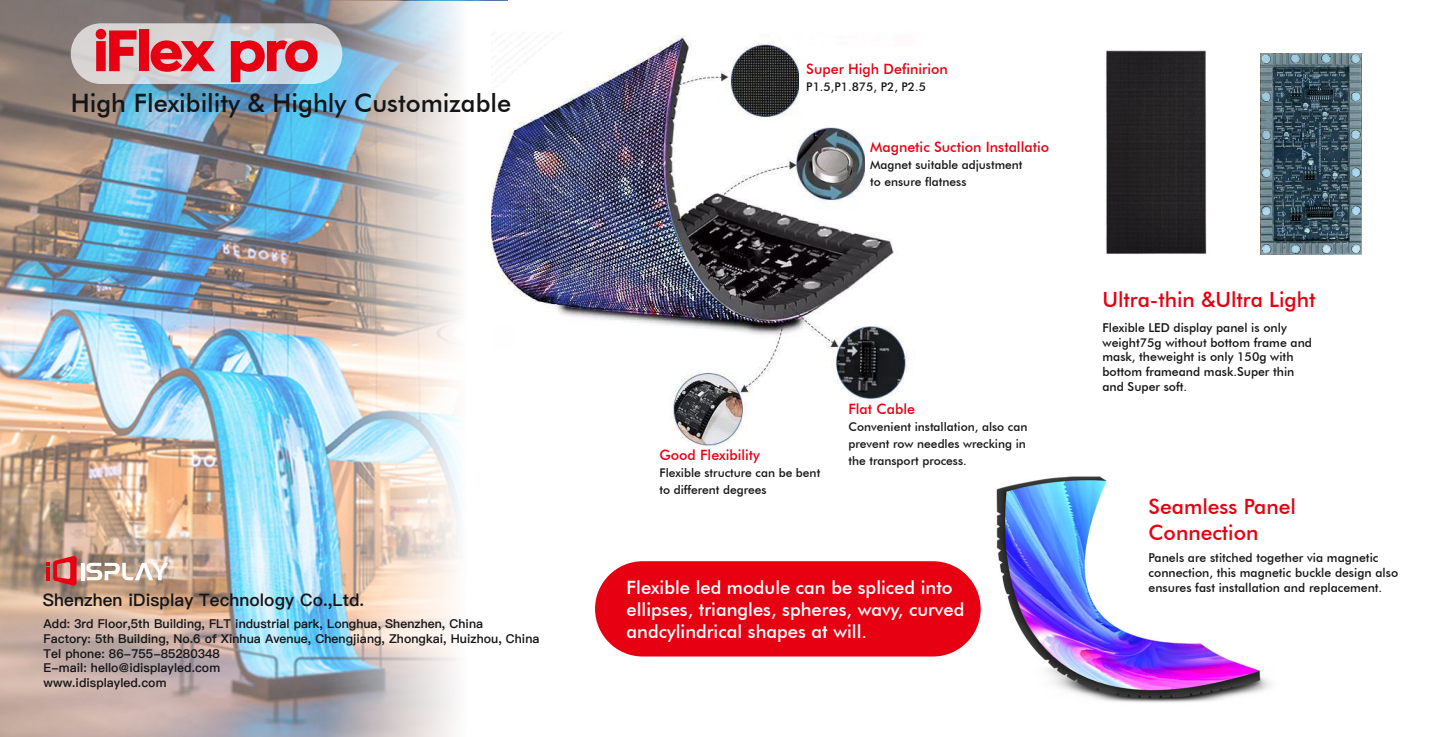
<style>
.page{position:relative;width:1439px;height:737px;background:#fff}
.page>*{position:absolute;margin:0;border:0;box-sizing:border-box;transform-origin:0 0}
.t1{font:700 52.76px "W Sans New";letter-spacing:.02em;color:#e60012}
.t2{font:500 25.38px "Futura BT";color:#151517}
.t3{font:500 21px/25.2px "Futura BT";color:#e60012}
.t4{font:500 18.38px/22.1px "Futura BT";color:#fff}
.t5{font:17.24px "Ping Fang SC Heavy";letter-spacing:.005em;color:#151517}
.t6{font:500 14.26px "Futura BT";color:#e60012}
.t7{font:500 12.25px/14.7px "Futura BT";color:#151517}
.t8{font:12.25px/14.7px "Ping Fang SC Heavy";letter-spacing:.005em;color:#151517}
.t9{font:500 11.99px/17px "Futura BT";color:#151517}
</style>
<div class="page">
<img style="left:0;top:1px;width:303px;height:736px">
<svg style="left:71px;top:23px;width:271px;height:61px"></svg>
<img style="left:303px;top:1px;width:189px;height:736px">
<img style="left:492px;top:35px;width:423px;height:413px">
<div style="left:800px;top:47px;width:183px;height:67px;background:#fff"></div>
<div style="left:866px;top:132px;width:183px;height:67px;background:#fff"></div>
<div style="left:832px;top:404px;width:198px;height:68px;background:#fff"></div>
<img style="left:996px;top:476px;width:274px;height:227px">
<hr style="left:81px;top:563px;width:4px;height:17px;background:#fff">
<svg style="left:86px;top:563px;width:82px;height:17px"></svg>
<svg style="left:46px;top:555px;width:31px;height:31px"></svg>
<img style="left:1106px;top:50px;width:101px;height:204px">
<img style="left:1261px;top:54px;width:100px;height:200px">
<div style="left:595px;top:561px;width:385px;height:95px;background:#e60012;border-radius:48px"></div>
<h1 class="t1" style="left:95px;top:18px;width:224px">iFlex pro</h1>
<h2 class="t2" style="left:71px;top:87px;width:442px">High Flexibility &amp; Highly Customizable</h2>
<h3 class="t5" style="left:43px;top:590px;width:323px">Shenzhen iDisplay Technology Co.,Ltd.</h3>
<p class="t8" style="left:44px;top:617px;width:497px">Add: 3rd Floor,5th Building, FLT industrial park, Longhua, Shenzhen, China<br>Factory: 5th Building, No.6 of Xinhua Avenue, Chengjiang, Zhongkai, Huizhou, China Tel phone: 86-755-85280348<br>E-mail: hello@idisplayled.com<br>www.idisplayled.com</p>
<p class="t6" style="left:806px;top:60px;width:143px">Super High Definirion</p>
<p class="t9" style="left:806px;top:78px;width:121px">P1.5,P1.875, P2, P2.5</p>
<p class="t6" style="left:870px;top:139px;width:189px">Magnetic Suction Installation</p>
<p class="t9" style="left:870px;top:156px;width:154px">Magnet suitable adjustment to ensure flatness</p>
<p class="t6" style="left:848px;top:400px;width:68px">Flat Cable</p>
<p class="t9" style="left:848px;top:418px;width:180px">Convenient installation, also can prevent row needles wrecking in</p>
<p class="t6" style="left:659px;top:447px;width:102px">Good Flexibility</p>
<p class="t9" style="left:848px;top:452px;width:120px">the transport process.</p>
<p class="t9" style="left:659px;top:464px;width:162px">Flexible structure can be bent to different degrees</p>
<h3 class="t4" style="left:626px;top:576px;width:339px">Flexible led module can be spliced into ellipses, triangles, spheres, wavy, curved andcylindrical shapes at will.</h3>
<h3 class="t3" style="left:1102px;top:287px;width:215px">Ultra-thin &amp;Ultra Light</h3>
<p class="t7" style="left:1102px;top:320px;width:211px">Flexible LED display panel is only weight75g without bottom frame and mask, theweight is only 150g with bottom frameand mask.Super thin and Super soft.</p>
<h3 class="t3" style="left:1148px;top:494px;width:149px">Seamless Panel<br>Connection</h3>
<p class="t7" style="left:1148px;top:550px;width:251px">Panels are stitched together via magnetic connection, this magnetic buckle design also ensures fast installation and replacement.</p>
</div>
